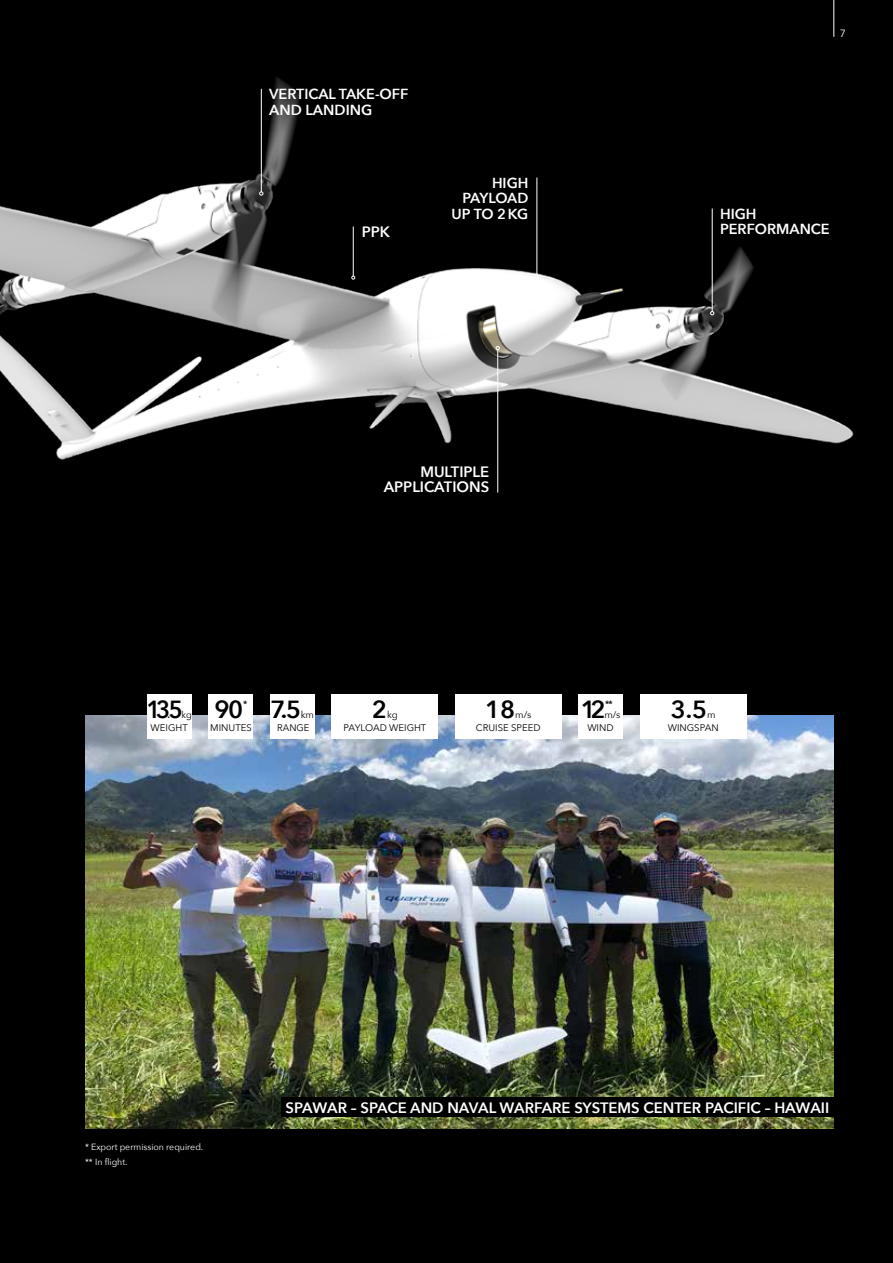
<style>
.page{position:relative;width:893px;height:1263px;background:#000}
.page>*{position:absolute;margin:0;border:0;box-sizing:border-box;transform-origin:0 0}
.t1{font:600 24.75px "Avenir Next";letter-spacing:-.06em;color:#000}
.t2{font:600 24.75px "Avenir Next";letter-spacing:-.06em;color:#000;scale:.94 1}
.t3{font:600 15px/15px "Avenir Next";color:#fff;text-align:right}
.t4{font:600 14.55px/15.8px "Avenir Next";color:#fff}
.t5{font:600 10.95px "Avenir Next";color:#000;scale:.94 1}
.t6{font:10.5px "Avenir Next";color:#fff}
.t7{font:9.6px/12.9px "Avenir Next";color:#000}
.t8{font:9.6px/12.9px "Avenir Next";color:#000;scale:.94 1}
.t9{font:600 9.15px "Avenir Next";color:#000}
.t10{font:9px/15px "Avenir Next";color:#fff}
</style>
<div class="page">
<img style="left:85px;top:716px;width:748px;height:412px">
<div style="left:147px;top:694px;width:44px;height:44px;background:#fff"></div>
<div style="left:208px;top:694px;width:45px;height:44px;background:#fff"></div>
<div style="left:578px;top:694px;width:45px;height:44px;background:#fff"></div>
<div style="left:270px;top:694px;width:45px;height:44px;background:#fff"></div>
<div style="left:640px;top:694px;width:106px;height:44px;background:#fff"></div>
<div style="left:455px;top:694px;width:106px;height:44px;background:#fff"></div>
<div style="left:332px;top:694px;width:106px;height:44px;background:#fff"></div>
<div style="left:281px;top:1098px;width:552px;height:19px;background:#000"></div>
<hr style="left:833px;top:0;width:1px;height:37px;background:#fff">
<img style="left:0;top:77px;width:854px;height:416px">
<hr style="left:497px;top:350px;width:1px;height:142px;background:#fff">
<svg style="left:496px;top:346px;width:4px;height:4px"></svg>
<hr style="left:353px;top:227px;width:1px;height:49px;background:#fff">
<svg style="left:351px;top:276px;width:4px;height:3px"></svg>
<hr style="left:536px;top:178px;width:1px;height:103px;background:#fff">
<svg style="left:535px;top:280px;width:4px;height:4px"></svg>
<hr style="left:261px;top:89px;width:1px;height:103px;background:#fff">
<svg style="left:259px;top:191px;width:4px;height:5px"></svg>
<hr style="left:712px;top:209px;width:1px;height:103px;background:#fff">
<svg style="left:710px;top:311px;width:4px;height:4px"></svg>
<p class="t4" style="left:269px;top:86px;width:141px">VERTICAL TAKE-OFF<br>AND LANDING</p>
<p class="t3" style="left:362px;top:224px;width:30px">PPK</p>
<p class="t4" style="left:452px;top:174px;width:78px;text-align:right">HIGH<br>PAYLOAD<br>UP TO 2KG</p>
<p class="t6" style="left:840px;top:24px;width:8px">7</p>
<p class="t4" style="left:720px;top:205px;width:111px">HIGH<br>PERFORMANCE</p>
<p class="t3" style="left:384px;top:464px;width:107px">MULTIPLE<br>APPLICATIONS</p>
<h1 class="t2" style="left:146px;top:689px;width:41px">135</h1>
<p class="t5" style="left:168px;top:705px;width:4px">.</p>
<p class="t8" style="left:151px;top:708px;width:45px;text-indent:31px">kg<br>WEIGHT</p>
<h1 class="t1" style="left:214px;top:688px;width:30px">90</h1>
<p class="t9" style="left:243px;top:696px;width:6px">*</p>
<p class="t7" style="left:210px;top:721px;width:43px">MINUTES</p>
<h1 class="t1" style="left:270px;top:688px;width:32px">7.5</h1>
<p class="t7" style="left:277px;top:708px;width:38px;text-indent:24px">km<br>RANGE</p>
<h1 class="t1" style="left:372px;top:688px;width:17px">2</h1>
<p class="t7" style="left:344px;top:708px;width:84px;text-indent:43px">kg<br>PAYLOAD WEIGHT</p>
<h1 class="t1" style="left:485px;top:688px;width:32px">18</h1>
<p class="t7" style="left:476px;top:708px;width:66px;text-indent:39px">m/s<br>CRUISE SPEED</p>
<h1 class="t1" style="left:581px;top:688px;width:26px">12</h1>
<p class="t9" style="left:605px;top:696px;width:9px">**</p>
<p class="t7" style="left:587px;top:708px;width:34px;text-indent:17px">m/s<br>WIND</p>
<h1 class="t1" style="left:671px;top:688px;width:38px">3.5</h1>
<p class="t7" style="left:668px;top:708px;width:52px;text-indent:40px">m<br>WINGSPAN</p>
<p class="t10" style="left:85px;top:1139px;width:120px">* Export permission required. ** In flight.</p>
<p class="t3" style="left:286px;top:1100px;width:545px">SPAWAR – SPACE AND NAVAL WARFARE SYSTEMS CENTER PACIFIC – HAWAII</p>
</div>
